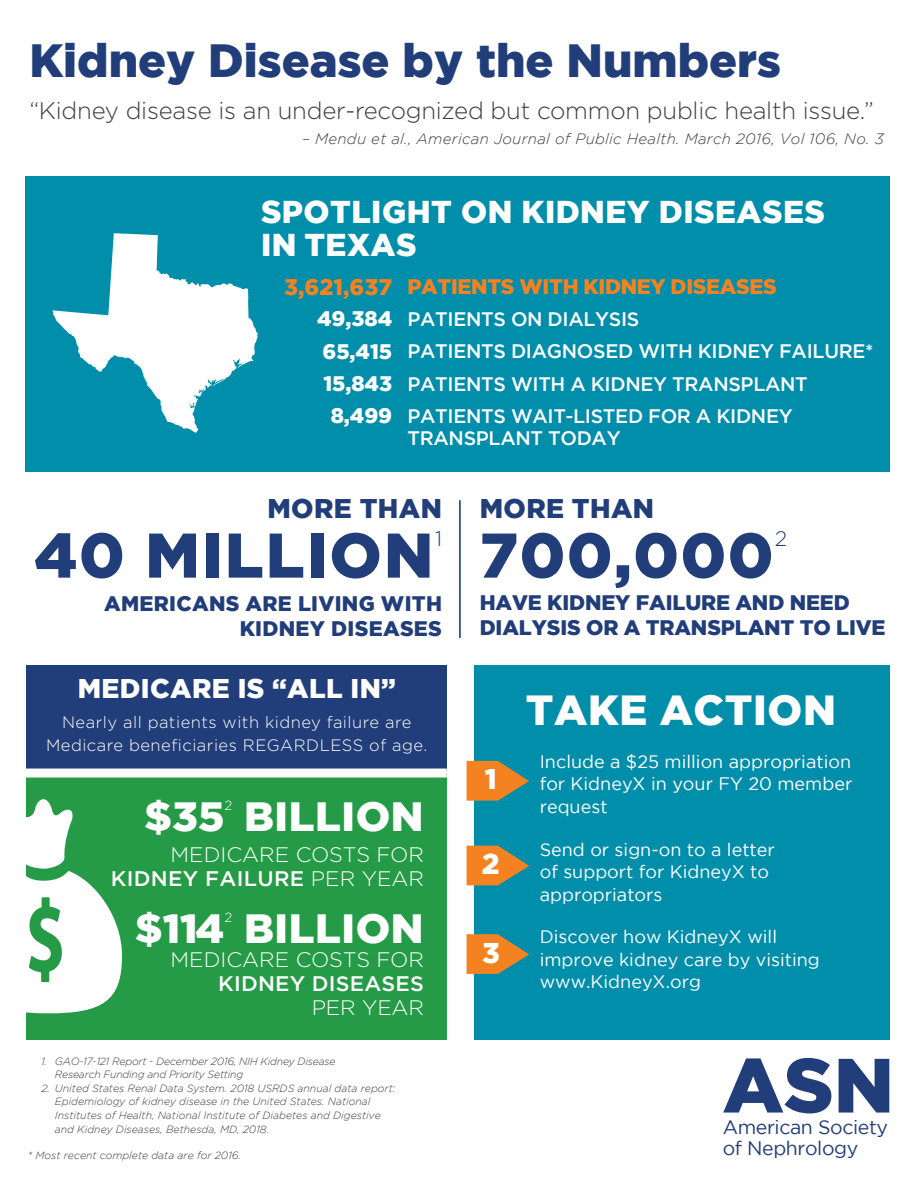
<style>
.page{position:relative;width:918px;height:1188px;background:#fff}
.page>*{position:absolute;margin:0;border:0;box-sizing:border-box;transform-origin:0 0}
.t1{font:900 76.8px "Gotham";color:#213e7a}
.t2{font:900 63px "Gotham";letter-spacing:.035em;color:#213e7a}
.t3{font:900 46.5px "Gotham";color:#213e7a}
.t4{font:900 42px "Gotham";letter-spacing:.015em;color:#fff}
.t5{font:900 40.8px "Gotham";letter-spacing:.015em;color:#fff}
.t6{font:900 31.5px/33.3px "Gotham";letter-spacing:.015em;color:#fff}
.t7{font:900 28.5px "Gotham";color:#fff}
.t8{font:900 27px "Gotham";letter-spacing:.015em;color:#fff}
.t9{font:900 27px "Gotham";letter-spacing:.015em;color:#213e7a}
.t10{font:300 24px "Gotham";letter-spacing:-.01em;color:#3e3e3f}
.t11{font:900 22.5px "Gotham";color:#f58220}
.t12{font:300 21px/24px "Gotham";color:#fff;text-align:right}
.t13{font:900 21px/25.5px "Gotham";letter-spacing:-.005em;color:#213e7a}
.t14{font:900 21px/25.2px "Gotham";letter-spacing:.015em;color:#213e7a;text-align:right}
.t15{font:900 21px "Gotham";letter-spacing:-.015em;color:#f58220}
.t16{font:900 21px "Gotham";color:#fff}
.t17{font:500 21px "Gotham";letter-spacing:.01em;color:#fff}
.t18{font:300 21px "Gotham";color:#213e7a}
.t19{font:500 19.5px/32.2px "Gotham";letter-spacing:-.015em;color:#fff}
.t20{font:19.5px/21px "Gotham";letter-spacing:-.02em;color:#213e7a}
.t21{font:18px/22.5px "Gotham";color:#fff}
.t22{font:300 16.5px/22.5px "Gotham";letter-spacing:.03em;color:#fff;text-align:center}
.t23{font:italic 300 15px "Gotham";letter-spacing:.02em;color:#3e3e3f}
.t24{font:300 13.35px "Gotham";color:#fff}
.t25{font:italic 300 10.5px/13.5px "Gotham";color:#3e3e3f}
.t26{font:italic 300 10.5px/13.5px "Gotham";letter-spacing:-.02em;color:#3e3e3f}
.s1{font-weight:500}
</style>
<div class="page">
<div style="left:26px;top:176px;width:864px;height:296px;background:#008eaa"></div>
<div style="left:474px;top:665px;width:415px;height:375px;background:#008eaa"></div>
<hr style="left:459px;top:500px;width:2px;height:138px;background:#013775">
<div style="left:27px;top:665px;width:420px;height:106px;background:#213e7a"></div>
<div style="left:27px;top:773px;width:420px;height:267px;background:#269b47"></div>
<div style="left:3px;top:769px;width:444px;height:9px;background:#fff"></div>
<svg style="left:26px;top:793px;width:96px;height:220px"></svg>
<svg style="left:467px;top:761px;width:62px;height:40px"></svg>
<svg style="left:467px;top:846px;width:62px;height:39px"></svg>
<svg style="left:467px;top:934px;width:62px;height:40px"></svg>
<svg style="left:52px;top:233px;width:206px;height:200px"></svg>
<h3 class="t3" style="left:29px;top:34px;width:753px">Kidney Disease by the Numbers</h3>
<h3 class="t10" style="left:29px;top:98px;width:846px">“Kidney disease is an under-recognized but common public health issue.”</h3>
<h3 class="t23" style="left:302px;top:131px;width:583px">– Mendu et al., American Journal of Public Health. March 2016, Vol 106, No. 3</h3>
<h3 class="t6" style="left:261px;top:194px;width:566px">SPOTLIGHT ON KIDNEY DISEASES<br>IN TEXAS</h3>
<h3 class="t11" style="left:284px;top:274px;width:109px">3,621,637</h3>
<h3 class="t16" style="left:317px;top:307px;width:77px">49,384</h3>
<h3 class="t16" style="left:323px;top:339px;width:71px">65,415</h3>
<h3 class="t16" style="left:323px;top:371px;width:70px">15,843</h3>
<h3 class="t16" style="left:331px;top:404px;width:63px">8,499</h3>
<h3 class="t15" style="left:407px;top:274px;width:371px">PATIENTS WITH KIDNEY DISEASES</h3>
<h3 class="t19" style="left:407px;top:303px;width:468px">PATIENTS ON DIALYSIS<br>PATIENTS DIAGNOSED WITH KIDNEY FAILURE*<br>PATIENTS WITH A KIDNEY TRANSPLANT<br>PATIENTS WAIT-LISTED FOR A KIDNEY</h3>
<h3 class="t19" style="left:407px;top:422px;width:215px">TRANSPLANT TODAY</h3>
<h3 class="t9" style="left:267px;top:492px;width:176px">MORE THAN</h3>
<h2 class="t2" style="left:34px;top:519px;width:401px">40 MILLION</h2>
<h3 class="t18" style="left:435px;top:527px;width:9px">1</h3>
<h3 class="t14" style="left:104px;top:590px;width:339px">AMERICANS ARE LIVING WITH<br>KIDNEY DISEASES</h3>
<h3 class="t8" style="left:78px;top:673px;width:320px">MEDICARE IS “ALL IN”</h3>
<h3 class="t22" style="left:46px;top:711px;width:383px">Nearly all patients with kidney failure are<br>Medicare beneficiaries REGARDLESS of age.</h3>
<h3 class="t5" style="left:144px;top:793px;width:82px">$35</h3>
<p class="t24" style="left:224px;top:798px;width:9px">2</p>
<h3 class="t5" style="left:244px;top:793px;width:181px">BILLION</h3>
<h3 class="t12" style="left:111px;top:842px;width:315px">MEDICARE COSTS FOR<br><span class="s1">KIDNEY FAILURE</span> PER YEAR</h3>
<h3 class="t5" style="left:135px;top:905px;width:91px">$114</h3>
<p class="t24" style="left:224px;top:910px;width:9px">2</p>
<h3 class="t5" style="left:244px;top:905px;width:181px">BILLION</h3>
<h3 class="t12" style="left:171px;top:947px;width:255px">MEDICARE COSTS FOR</h3>
<h3 class="t17" style="left:218px;top:971px;width:207px">KIDNEY DISEASES</h3>
<h3 class="t12" style="left:312px;top:995px;width:114px">PER YEAR</h3>
<p class="t26" style="left:55px;top:1055px;width:282px;text-indent:-14px">1. GAO-17-121 Report - December 2016, NIH Kidney Disease<br>Research Funding and Priority Setting</p>
<p class="t25" style="left:55px;top:1082px;width:342px;text-indent:-14px">2. United States Renal Data System. 2018 USRDS annual data report:<br>Epidemiology of kidney disease in the United States. National Institutes of Health, National Institute of Diabetes and Digestive and Kidney Diseases, Bethesda, MD, 2018.</p>
<p class="t25" style="left:28px;top:1149px;width:215px">* Most recent complete data are for 2016.</p>
<h3 class="t9" style="left:480px;top:492px;width:176px">MORE THAN</h3>
<h2 class="t2" style="left:480px;top:519px;width:296px">700,000</h2>
<h3 class="t18" style="left:775px;top:527px;width:14px">2</h3>
<h3 class="t13" style="left:480px;top:589px;width:407px">HAVE KIDNEY FAILURE AND NEED<br>DIALYSIS OR A TRANSPLANT TO LIVE</h3>
<h3 class="t7" style="left:485px;top:763px;width:14px">1</h3>
<h3 class="t7" style="left:482px;top:847px;width:19px">2</h3>
<h3 class="t7" style="left:482px;top:936px;width:19px">3</h3>
<h3 class="t4" style="left:526px;top:686px;width:312px">TAKE ACTION</h3>
<h3 class="t21" style="left:540px;top:750px;width:314px;text-align:justify">Include a $25 million appropriation for KidneyX in your FY 20 member request</h3>
<h3 class="t21" style="left:540px;top:838px;width:237px">Send or sign-on to a letter of support for KidneyX to appropriators</h3>
<h3 class="t21" style="left:540px;top:925px;width:282px">Discover how KidneyX will improve kidney care by visiting www.KidneyX.org</h3>
<h1 class="t1" style="left:723px;top:1041px;width:173px">ASN</h1>
<h3 class="t20" style="left:723px;top:1116px;width:167px">American Society of Nephrology</h3>
</div>
